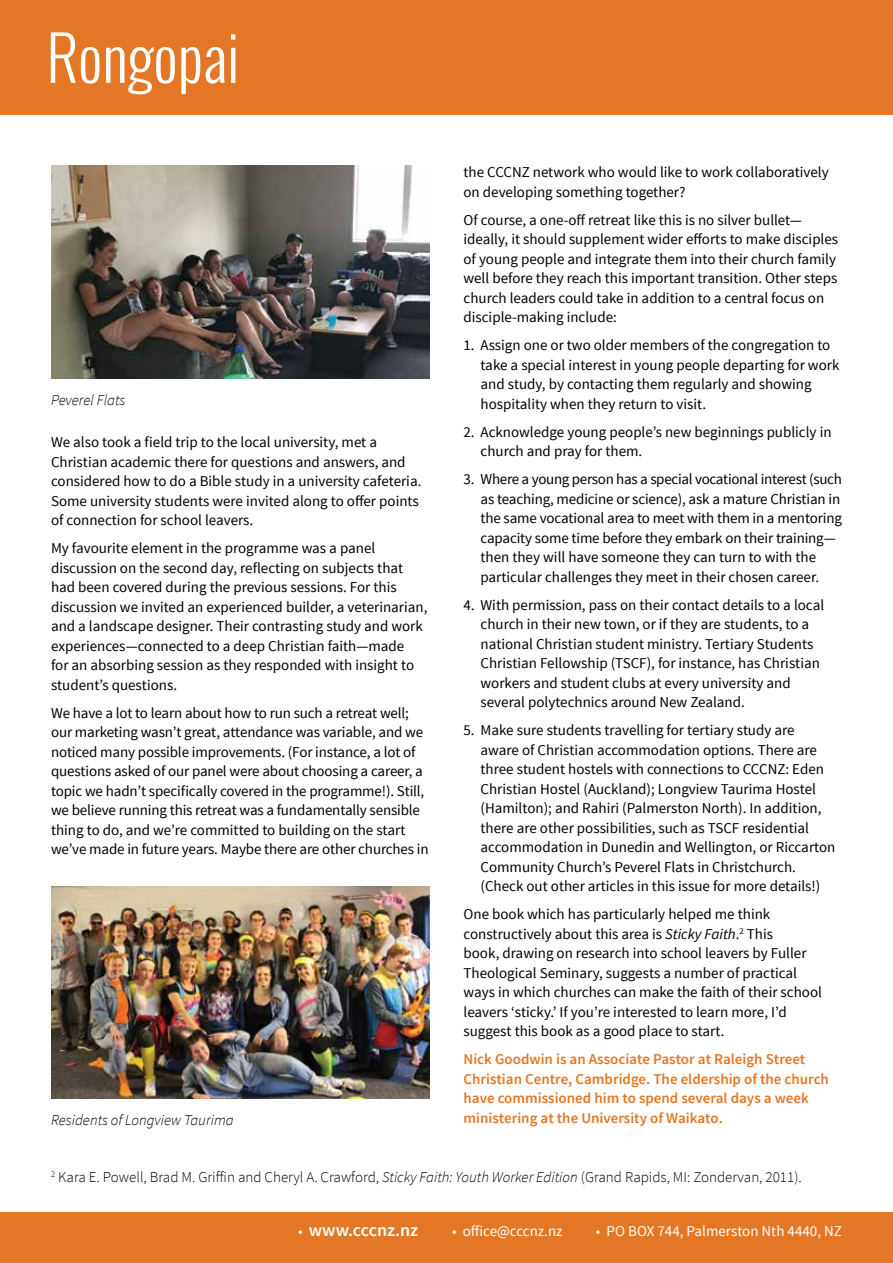
<style>
.page{position:relative;width:893px;height:1263px;background:#fff}
.page>*{position:absolute;margin:0;border:0;box-sizing:border-box;transform-origin:0 0}
.t1{font:300 60px "Oswald";color:#fff}
.t2{font:600 18px "Source Sans Pro";color:#fff}
.t3{font:15px/19.5px "Source Sans Pro";color:#000}
.t4{font:600 15px/19.5px "Source Sans Pro";color:#e37725}
.t5{font:300 15px "Source Sans Pro";color:#000}
.t6{font:15px "Source Sans Pro";color:#fff}
.t7{font:italic 300 15px "Source Sans Pro";color:#000}
.s1{font-style:italic}
.s2{font-weight:400;font-size:15px}
</style>
<div class="page">
<div style="left:0;top:0;width:893px;height:115px;background:#e37725"></div>
<div style="left:0;top:1212px;width:893px;height:51px;background:#e37725"></div>
<img style="left:51px;top:166px;width:378px;height:212px">
<img style="left:51px;top:886px;width:378px;height:213px">
<h1 class="t1" style="left:47px;top:14px;width:194px">Rongopai</h1>
<p class="t7" style="left:51px;top:391px;width:76px">Peverel Flats</p>
<p class="t3" style="left:51px;top:433px;width:372px">We also took a field trip to the local university, met a Christian academic there for questions and answers, and considered how to do a Bible study in a university cafeteria.<br>Some university students were invited along to offer points of connection for school leavers.</p>
<p class="t3" style="left:51px;top:539px;width:378px">My favourite element in the programme was a panel discussion on the second day, reflecting on subjects that had been covered during the previous sessions. For this discussion we invited an experienced builder, a veterinarian, and a landscape designer. Their contrasting study and work experiences—connected to a deep Christian faith—made<br>for an absorbing session as they responded with insight to student’s questions.</p>
<p class="t3" style="left:51px;top:703px;width:379px">We have a lot to learn about how to run such a retreat well; our marketing wasn’t great, attendance was variable, and we noticed many possible improvements. (For instance, a lot of questions asked of our panel were about choosing a career, a topic we hadn’t specifically covered in the programme!). Still, we believe running this retreat was a fundamentally sensible thing to do, and we’re committed to building on the start we’ve made in future years. Maybe there are other churches in</p>
<p class="t3" style="left:463px;top:163px;width:367px">the CCCNZ network who would like to work collaboratively on developing something together?</p>
<p class="t3" style="left:463px;top:210px;width:376px">Of course, a one-off retreat like this is no silver bullet— ideally, it should supplement wider efforts to make disciples of young people and integrate them into their church family well before they reach this important transition. Other steps church leaders could take in addition to a central focus on disciple-making include:</p>
<p class="t3" style="left:480px;top:336px;width:360px;text-indent:-17px">1. Assign one or two older members of the congregation to take a special interest in young people departing for work and study, by contacting them regularly and showing hospitality when they return to visit.</p>
<p class="t3" style="left:480px;top:422px;width:353px;text-indent:-17px">2. Acknowledge young people’s new beginnings publicly in church and pray for them.</p>
<p class="t3" style="left:480px;top:470px;width:363px;text-indent:-17px">3. Where a young person has a special vocational interest (such as teaching, medicine or science), ask a mature Christian in the same vocational area to meet with them in a mentoring capacity some time before they embark on their training— then they will have someone they can turn to with the particular challenges they meet in their chosen career.</p>
<p class="t3" style="left:480px;top:595px;width:345px;text-indent:-17px">4. With permission, pass on their contact details to a local church in their new town, or if they are students, to a national Christian student ministry. Tertiary Students Christian Fellowship (TSCF), for instance, has Christian workers and student clubs at every university and several polytechnics around New Zealand.</p>
<p class="t3" style="left:480px;top:721px;width:356px;text-indent:-17px">5. Make sure students travelling for tertiary study are aware of Christian accommodation options. There are three student hostels with connections to CCCNZ: Eden Christian Hostel (Auckland); Longview Taurima Hostel (Hamilton); and Rahiri (Palmerston North). In addition, there are other possibilities, such as TSCF residential accommodation in Dunedin and Wellington, or Riccarton Community Church’s Peverel Flats in Christchurch. (Check out other articles in this issue for more details!)</p>
<p class="t3" style="left:463px;top:905px;width:360px">One book which has particularly helped me think constructively about this area is <span class="s1">Sticky Faith</span>.<sup>2</sup> This<br>book, drawing on research into school leavers by Fuller Theological Seminary, suggests a number of practical ways in which churches can make the faith of their school leavers ‘sticky.’ If you’re interested to learn more, I’d suggest this book as a good place to start.</p>
<p class="t4" style="left:463px;top:1050px;width:367px">Nick Goodwin is an Associate Pastor at Raleigh Street<br>Christian Centre, Cambridge. The eldership of the church have commissioned him to spend several days a week</p>
<p class="t7" style="left:51px;top:1111px;width:184px">Residents of Longview Taurima</p>
<p class="t4" style="left:463px;top:1108px;width:261px">ministering at the University of Waikato.</p>
<p class="t5" style="left:51px;top:1168px;width:752px"><sup>2</sup> Kara E. Powell, Brad M. Griffin and Cheryl A. Crawford, <span class="s1">Sticky Faith: Youth Worker Edition</span> (Grand Rapids, MI: Zondervan, 2011).</p>
<p class="t2" style="left:298px;top:1219px;width:121px"><span class="s2">•</span> www.cccnz.nz</p>
<p class="t6" style="left:452px;top:1222px;width:112px">• office@cccnz.nz</p>
<p class="t6" style="left:596px;top:1222px;width:247px">• PO BOX 744, Palmerston Nth 4440, NZ</p>
</div>
